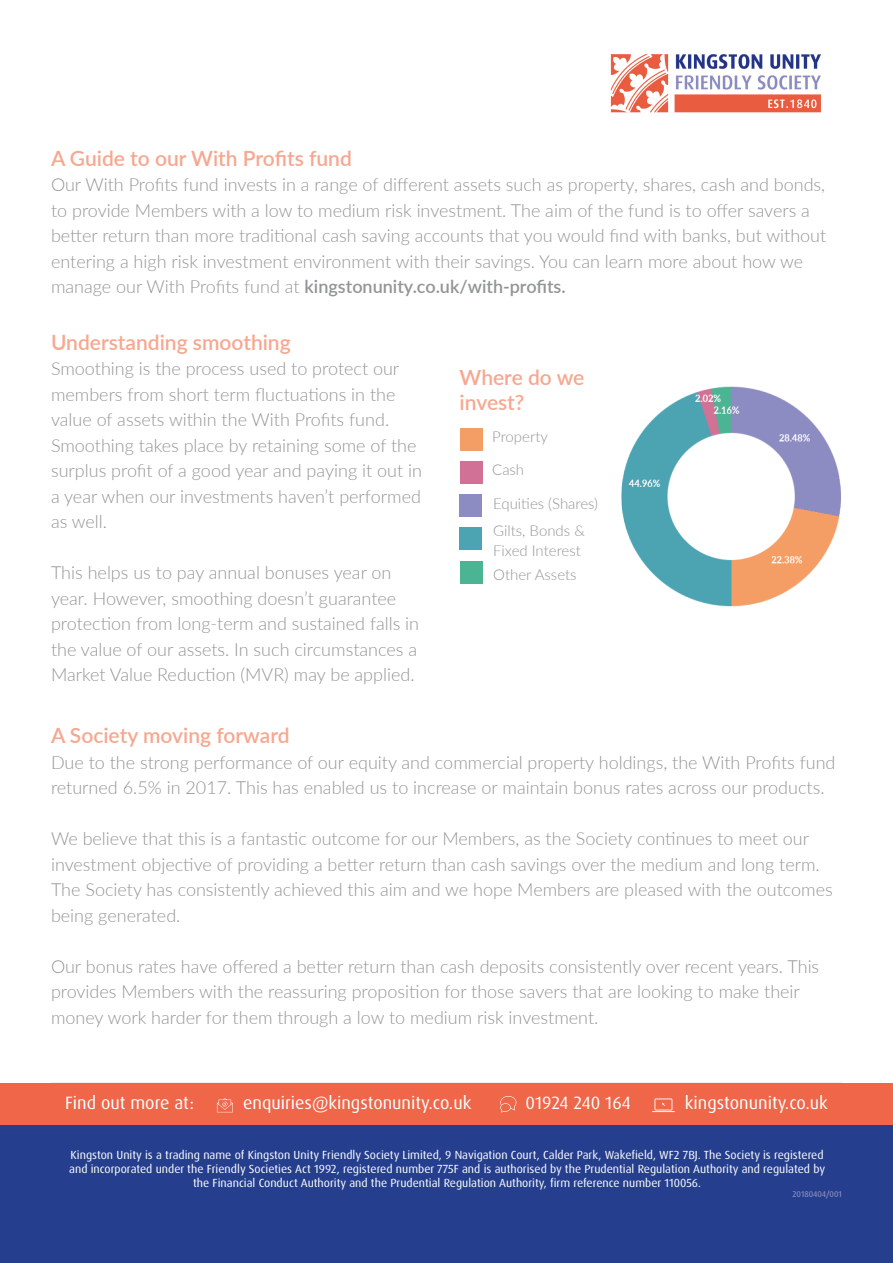
<style>
.page{position:relative;width:893px;height:1263px;background:#fff}
.page>*{position:absolute;margin:0;border:0;box-sizing:border-box;transform-origin:0 0}
.t1{font:600 21px "Lato";color:#f7a78f}
.t2{font:300 18px/25.5px "Lato";color:#929595}
.t3{font:17.85px "Dax Pro";color:#fff}
.t4{font:300 15px "Lato";color:#929595}
.t5{font:11.7px/14.1px "Dax Pro";color:#fff;text-align:center}
.t6{font:8.4px "Dax Pro";color:#9b9bc6}
.s1{font-weight:600}
</style>
<div class="page">
<img style="left:610px;top:54px;width:211px;height:59px">
<div style="left:0;top:1125px;width:893px;height:138px;background:#253f8e"></div>
<div style="left:0;top:1083px;width:893px;height:42px;background:#ef6649"></div>
<svg style="left:217px;top:1098px;width:16px;height:14px"></svg>
<svg style="left:652px;top:1098px;width:23px;height:14px"></svg>
<svg style="left:500px;top:1096px;width:16px;height:16px"></svg>
<img style="left:621px;top:386px;width:220px;height:221px">
<div style="left:460px;top:427px;width:23px;height:23px;background:#f49d64"></div>
<div style="left:460px;top:460px;width:23px;height:23px;background:#d17196"></div>
<div style="left:459px;top:494px;width:23px;height:22px;background:#8c8bc2"></div>
<div style="left:459px;top:527px;width:23px;height:22px;background:#4ca4b3"></div>
<div style="left:460px;top:561px;width:23px;height:23px;background:#4bb493"></div>
<p class="t1" style="left:51px;top:143px;width:302px">A Guide to our With Profits fund</p>
<p class="t2" style="left:51px;top:171px;width:777px">Our With Profits fund invests in a range of different assets such as property, shares, cash and bonds, to provide Members with a low to medium risk investment. The aim of the fund is to offer savers a better return than more traditional cash saving accounts that you would find with banks, but without entering a high risk investment environment with their savings. You can learn more about how we manage our With Profits fund at <span class="s1">kingstonunity.co.uk/with-profits.</span></p>
<p class="t1" style="left:51px;top:327px;width:241px">Understanding smoothing</p>
<p class="t2" style="left:51px;top:355px;width:372px">Smoothing is the process used to protect our members from short term fluctuations in the value of assets within the With Profits fund.<br>Smoothing takes place by retaining some of the surplus profit of a good year and paying it out in a year when our investments haven’t performed as well.</p>
<p class="t2" style="left:51px;top:559px;width:370px">This helps us to pay annual bonuses year on year. However, smoothing doesn’t guarantee protection from long-term and sustained falls in the value of our assets. In such circumstances a Market Value Reduction (MVR) may be applied.</p>
<p class="t1" style="left:460px;top:362px;width:126px">Where do we</p>
<p class="t1" style="left:460px;top:387px;width:66px">invest?</p>
<p class="t4" style="left:492px;top:427px;width:57px">Property</p>
<p class="t4" style="left:492px;top:459px;width:34px">Cash</p>
<p class="t4" style="left:493px;top:493px;width:107px">Equities (Shares)</p>
<p class="t4" style="left:493px;top:520px;width:93px">Gilts, Bonds &amp;</p>
<p class="t4" style="left:493px;top:540px;width:89px">Fixed Interest</p>
<p class="t4" style="left:493px;top:564px;width:85px">Other Assets</p>
<p class="t1" style="left:51px;top:720px;width:240px">A Society moving forward</p>
<p class="t2" style="left:51px;top:749px;width:786px">Due to the strong performance of our equity and commercial property holdings, the With Profits fund returned 6.5% in 2017. This has enabled us to increase or maintain bonus rates across our products.</p>
<p class="t2" style="left:51px;top:825px;width:783px">We believe that this is a fantastic outcome for our Members, as the Society continues to meet our investment objective of providing a better return than cash savings over the medium and long term.<br>The Society has consistently achieved this aim and we hope Members are pleased with the outcomes being generated.</p>
<p class="t2" style="left:51px;top:953px;width:770px">Our bonus rates have offered a better return than cash deposits consistently over recent years. This provides Members with the reassuring proposition for those savers that are looking to make their money work harder for them through a low to medium risk investment.</p>
<p class="t3" style="left:65px;top:1092px;width:130px">Find out more at:</p>
<p class="t3" style="left:243px;top:1092px;width:230px">enquiries@kingstonunity.co.uk</p>
<p class="t3" style="left:526px;top:1092px;width:107px">01924 240 164</p>
<p class="t3" style="left:685px;top:1092px;width:145px">kingstonunity.co.uk</p>
<p class="t5" style="left:69px;top:1148px;width:758px">Kingston Unity is a trading name of Kingston Unity Friendly Society Limited, 9 Navigation Court, Calder Park, Wakefield, WF2 7BJ. The Society is registered and incorporated under the Friendly Societies Act 1992, registered number 775F and is authorised by the Prudential Regulation Authority and regulated by the Financial Conduct Authority and the Prudential Regulation Authority, firm reference number 110056.</p>
<p class="t6" style="left:792px;top:1189px;width:51px">20180404/001</p>
</div>
